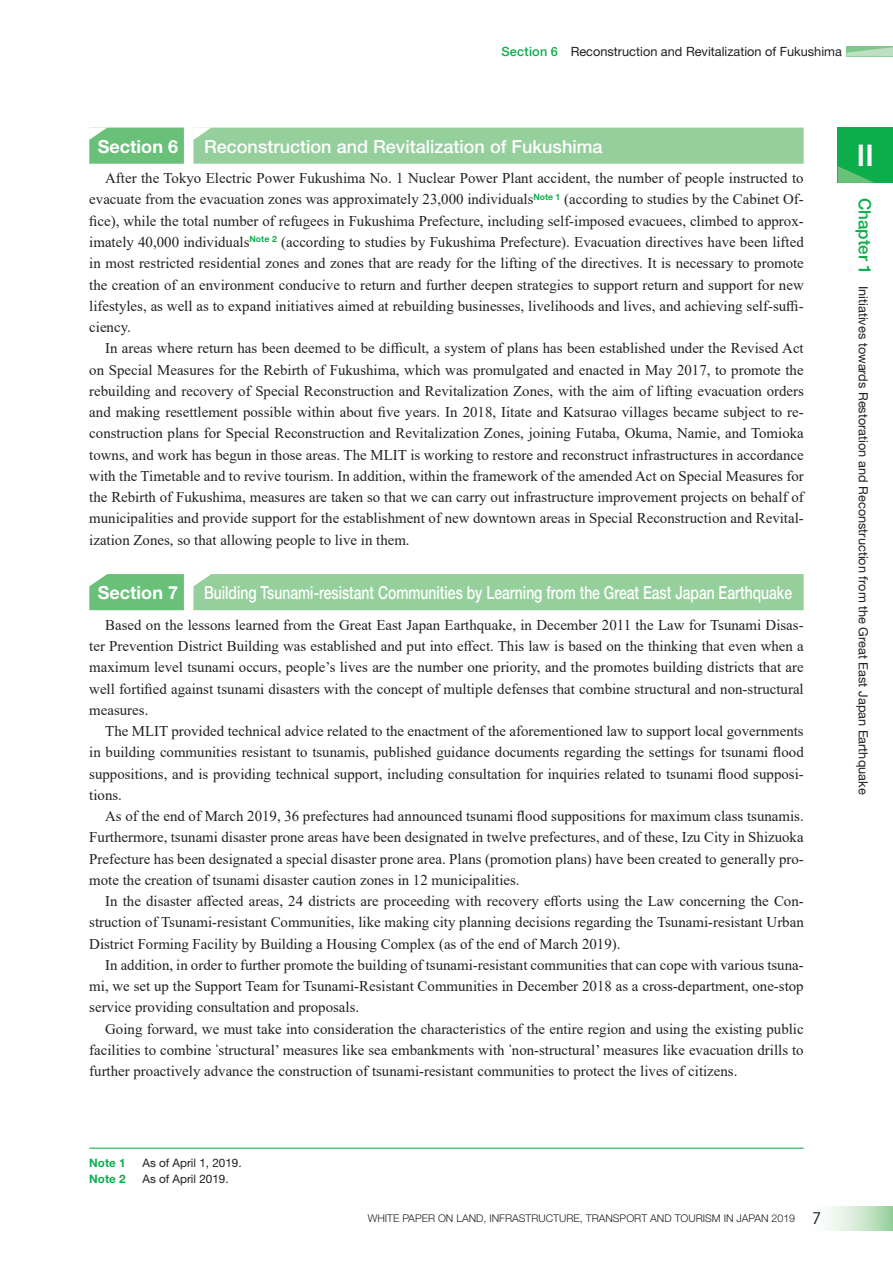
<style>
.page{position:relative;width:893px;height:1263px;background:#fff}
.page>*{position:absolute;margin:0;border:0;box-sizing:border-box;transform-origin:0 0}
.t1{font:700 27.6px "Koz Go Pro";color:#fff}
.t2{font:500 18px "Helvetica Neue LT Std";color:#fff;scale:.77 1}
.t3{font:500 18px "Helvetica Neue LT Std";color:#fff}
.t4{font:700 18px "Helvetica Neue LT Std";color:#fff}
.t5{font:14.85px/21.3px "Times New Roman";color:#231f20;text-align:justify}
.t6{font:12.75px "Helvetica Neue LT Std";color:#231f20}
.t7{font:11.7px "Helvetica Neue LT Std";color:#231f20}
.t8{font:700 11.7px "Helvetica Neue LT Std";color:#0cae4c}
.t9{font:300 10.65px "Helvetica Neue LT Std";color:#231f20}
.s1{font-weight:500;color:#0cae4c}
.s2{font-family:"Koz Min Pro"}
.s3{font-family:"ITC Avant Garde Std";font-weight:400;font-size:15.9px}
.s4{font-weight:500;font-size:16.95px;color:#0cae4c}
</style>
<div class="page">
<div style="left:89px;top:128px;width:95px;height:36px;background:#69c079"></div>
<div style="left:193px;top:128px;width:611px;height:36px;background:#95cf9c"></div>
<div style="left:89px;top:574px;width:95px;height:36px;background:#69c079"></div>
<div style="left:193px;top:574px;width:611px;height:36px;background:#95cf9c"></div>
<hr style="left:89px;top:1147px;width:715px;height:2px;background:#0cae4c">
<svg style="left:89px;top:127px;width:18px;height:13px"></svg>
<svg style="left:193px;top:127px;width:19px;height:13px"></svg>
<svg style="left:89px;top:574px;width:18px;height:12px"></svg>
<svg style="left:193px;top:574px;width:19px;height:12px"></svg>
<svg style="left:846px;top:46px;width:47px;height:10px"></svg>
<svg style="left:829px;top:1206px;width:64px;height:24px;background:#cbe6cd"></svg>
<div style="left:838px;top:128px;width:55px;height:55px;background:#0cae4c"></div>
<svg style="left:838px;top:166px;width:36px;height:17px"></svg>
<p class="t6" style="left:501px;top:44px;width:342px"><span class="s1">Section 6</span> Reconstruction and Revitalization of Fukushima</p>
<p class="t4" style="left:98px;top:135px;width:82px">Section 6</p>
<p class="t3" style="left:204px;top:135px;width:400px">Reconstruction and Revitalization of Fukushima</p>
<p class="t5" style="left:89px;top:167px;width:716px;text-indent:16px">After the Tokyo Electric Power Fukushima No. 1 Nuclear Power Plant accident, the number of people instructed to evacuate from the evacuation zones was approximately 23,000 individuals<sup>Note</sup> <sup>1</sup> (according to studies by the Cabinet Of&shy;fice), while the total number of refugees in Fukushima Prefecture, including self-imposed evacuees, climbed to approx&shy;imately 40,000 individuals<sup>Note</sup> <sup>2</sup> (according to studies by Fukushima Prefecture). Evacuation directives have been lifted in most restricted residential zones and zones that are ready for the lifting of the directives. It is necessary to promote the creation of an environment conducive to return and further deepen strategies to support return and support for new lifestyles, as well as to expand initiatives aimed at rebuilding businesses, livelihoods and lives, and achieving self-suffi&shy;ciency.</p>
<p class="t5" style="left:89px;top:337px;width:716px;text-indent:16px">In areas where return has been deemed to be difficult, a system of plans has been established under the Revised Act on Special Measures for the Rebirth of Fukushima, which was promulgated and enacted in May 2017, to promote the rebuilding and recovery of Special Reconstruction and Revitalization Zones, with the aim of lifting evacuation orders and making resettlement possible within about five years. In 2018, Iitate and Katsurao villages became subject to re&shy;construction plans for Special Reconstruction and Revitalization Zones, joining Futaba, Okuma, Namie, and Tomioka towns, and work has begun in those areas. The MLIT is working to restore and reconstruct infrastructures in accordance with the Timetable and to revive tourism. In addition, within the framework of the amended Act on Special Measures for the Rebirth of Fukushima, measures are taken so that we can carry out infrastructure improvement projects on behalf of municipalities and provide support for the establishment of new downtown areas in Special Reconstruction and Revital&shy;ization Zones, so that allowing people to live in them.</p>
<p class="t4" style="left:98px;top:581px;width:82px">Section 7</p>
<p class="t2" style="left:204px;top:582px;width:765px">Building Tsunami-resistant Communities by Learning from the Great East Japan Earthquake</p>
<p class="t5" style="left:89px;top:614px;width:716px;text-indent:16px">Based on the lessons learned from the Great East Japan Earthquake, in December 2011 the Law for Tsunami Disas&shy;ter Prevention District Building was established and put into effect. This law is based on the thinking that even when a maximum level tsunami occurs, people’s lives are the number one priority, and the promotes building districts that are well fortified against tsunami disasters with the concept of multiple defenses that combine structural and non-structural measures.</p>
<p class="t5" style="left:89px;top:720px;width:716px;text-indent:16px">The MLIT provided technical advice related to the enactment of the aforementioned law to support local governments in building communities resistant to tsunamis, published guidance documents regarding the settings for tsunami flood suppositions, and is providing technical support, including consultation for inquiries related to tsunami flood supposi&shy;tions.</p>
<p class="t5" style="left:89px;top:805px;width:716px;text-indent:16px">As of the end of March 2019, 36 prefectures had announced tsunami flood suppositions for maximum class tsunamis.<br>Furthermore, tsunami disaster prone areas have been designated in twelve prefectures, and of these, Izu City in Shizuoka Prefecture has been designated a special disaster prone area. Plans (promotion plans) have been created to generally pro&shy;mote the creation of tsunami disaster caution zones in 12 municipalities.</p>
<p class="t5" style="left:89px;top:890px;width:716px;text-indent:16px">In the disaster affected areas, 24 districts are proceeding with recovery efforts using the Law concerning the Con&shy;struction of Tsunami-resistant Communities, like making city planning decisions regarding the Tsunami-resistant Urban District Forming Facility by Building a Housing Complex (as of the end of March 2019).</p>
<p class="t5" style="left:89px;top:954px;width:716px;text-indent:16px">In addition, in order to further promote the building of tsunami-resistant communities that can cope with various tsuna&shy;mi, we set up the Support Team for Tsunami-Resistant Communities in December 2018 as a cross-department, one-stop service providing consultation and proposals.</p>
<p class="t5" style="left:89px;top:1017px;width:716px;text-indent:16px">Going forward, we must take into consideration the characteristics of the entire region and using the existing public facilities to combine <span class="s2">ʻ</span>structural’ measures like sea embankments with <span class="s2">ʻ</span>non-structural’ measures like evacuation drills to further proactively advance the construction of tsunami-resistant communities to protect the lives of citizens.</p>
<p class="t8" style="left:89px;top:1155px;width:38px">Note 1</p>
<p class="t7" style="left:142px;top:1156px;width:101px">As of April 1, 2019.</p>
<p class="t8" style="left:89px;top:1171px;width:38px">Note 2</p>
<p class="t7" style="left:142px;top:1172px;width:88px">As of April 2019.</p>
<p class="t9" style="left:368px;top:1212px;width:455px">WHITE PAPER ON LAND, INFRASTRUCTURE, TRANSPORT AND TOURISM IN JAPAN 2019 <span class="s3">7</span></p>
<h1 class="t1" style="left:851px;top:138px;width:29px">Ⅱ</h1>
<p class="t6" style="left:871px;top:198px;width:598px;rotate:90deg"><span class="s4">Chapter 1</span> Initiatives towards Restoration and Reconstruction from the Great East Japan Earthquake</p>
</div>
